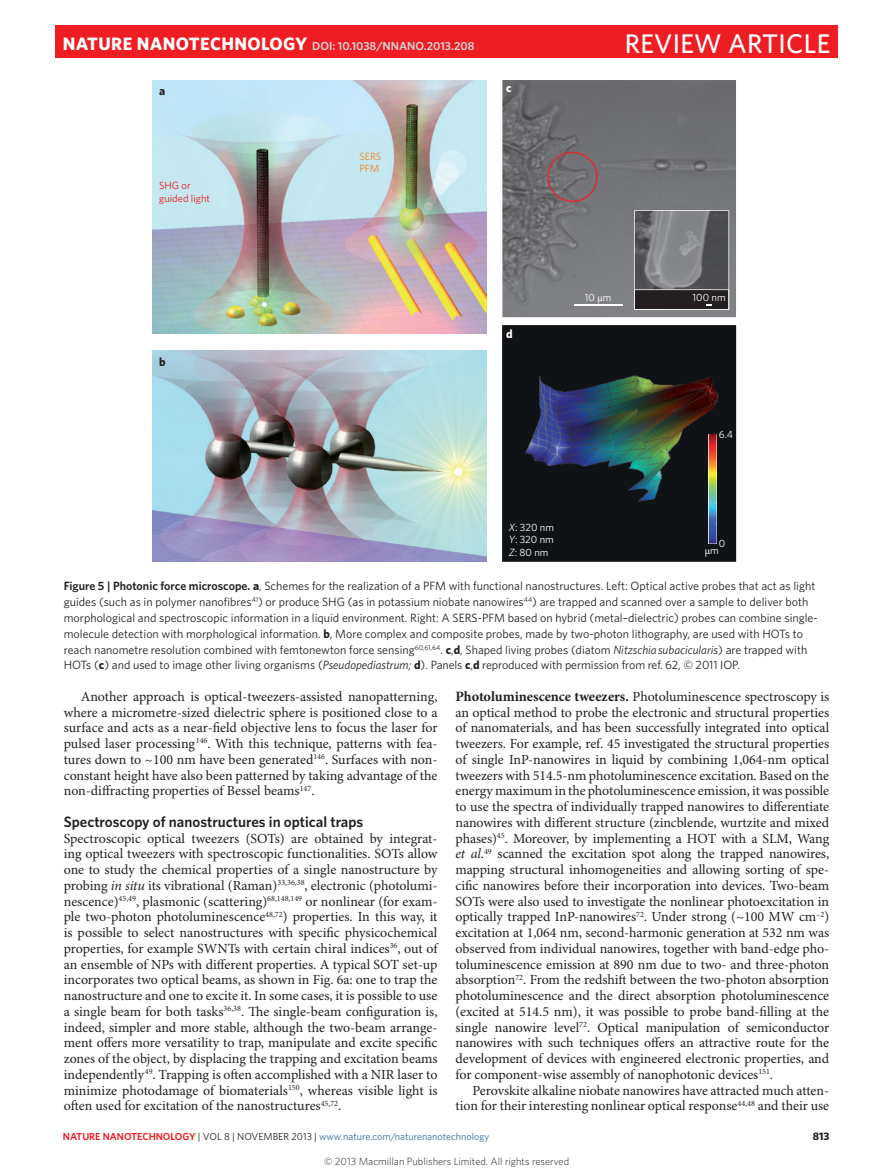
<style>
.page{position:relative;width:893px;height:1174px;background:#fff}
.page>*{position:absolute;margin:0;border:0;box-sizing:border-box;transform-origin:0 0}
.t1{font:500 27px "Whitney";letter-spacing:.01em;color:#fff}
.Head_1{font:600 15px "Whitney";color:#231f20}
.Body_first{font:13.95px/15.8px "Minion Pro";letter-spacing:-.005em;color:#231f20;text-align:justify}
.Body_text{font:13.95px/15.8px "Minion Pro";color:#231f20;text-align:justify}
.Figure_caption{font:12px/15.8px "Whitney";color:#231f20}
.t2{font:700 12px "Whitney";color:#fff}
.t3{font:700 12px "Whitney";color:#231f20}
.t4{font:600 11.7px "Whitney";color:#d1d2d4}
.t5{font:700 10.8px "Whitney";color:#231f20}
.t6{font:300 10.5px "Whitney";color:#231f20}
.t7{font:10.5px/12.6px "Whitney";color:#fff}
.t8{font:10.5px/12.6px "Whitney";color:#ee1d23}
.t9{font:10.5px/12.6px "Whitney";color:#f58320}
.t10{font:10.2px "Whitney";color:#316a9f}
.s1{font-weight:700;font-size:18px;color:#fff}
.s2{font-family:"Minion Pro"}
.s3{font-style:italic}
.s4{font-weight:600}
.s5{font-weight:700}
.s6{font-weight:700;font-size:14.25px}
.s7{font-weight:600;color:#ee1d23}
.s8{color:#231f20}
</style>
<div class="page">
<img style="left:502px;top:80px;width:234px;height:237px">
<svg style="left:634px;top:210px;width:95px;height:100px;background:#676769"></svg>
<svg style="left:547px;top:152px;width:51px;height:50px;background:#796b6e"></svg>
<hr style="left:574px;top:305px;width:48px;height:1px;background:#fff">
<img style="left:152px;top:80px;width:335px;height:254px">
<img style="left:152px;top:351px;width:335px;height:211px">
<img style="left:502px;top:325px;width:234px;height:237px">
<img style="left:709px;top:434px;width:7px;height:109px">
<div style="left:55px;top:25px;width:783px;height:33px;background:#ee1d23"></div>
<p class="t4" style="left:63px;top:38px;width:413px"><span class="s1">NATURE NANOTECHNOLOGY</span> DOI: 10.1038/NNANO.2013.208</p>
<h1 class="t1" style="left:625px;top:25px;width:207px">REVIEW ARTICLE</h1>
<p class="t3" style="left:159px;top:82px;width:8px">a</p>
<p class="t8" style="left:159px;top:179px;width:53px">SHG or guided light</p>
<p class="t3" style="left:159px;top:353px;width:8px">b</p>
<p class="t9" style="left:359px;top:149px;width:23px">SERS<br>PFM</p>
<p class="t2" style="left:506px;top:80px;width:7px">c</p>
<p class="t2" style="left:506px;top:326px;width:8px">d</p>
<p class="t7" style="left:585px;top:291px;width:28px">10 <span class="s2">µ</span>m</p>
<p class="t7" style="left:692px;top:291px;width:35px">100 nm</p>
<p class="t7" style="left:719px;top:428px;width:16px">6.4</p>
<p class="t7" style="left:509px;top:520px;width:47px;text-align:justify"><span class="s3">X</span>: 320 nm <span class="s3">Y</span>: 320 nm <span class="s3">Z</span>: 80 nm</p>
<p class="Figure_caption" style="left:64px;top:578px;width:756px"><span class="s4">Figure 5 | Photonic force microscope.</span> <span class="s5">a</span>, Schemes for the realization of a PFM with functional nanostructures. Left: Optical active probes that act as light guides (such as in polymer nanofibres<sup>41</sup>) or produce SHG (as in potassium niobate nanowires<sup>44</sup>) are trapped and scanned over a sample to deliver both morphological and spectroscopic information in a liquid environment. Right: A SERS-PFM based on hybrid (metal–dielectric) probes can combine single&shy;molecule detection with morphological information. <span class="s5">b</span>, More complex and composite probes, made by two-photon lithography, are used with HOTs to reach nanometre resolution combined with femtonewton force sensing<sup>60,61,64</sup>. <span class="s5">c</span>,<span class="s5">d</span>, Shaped living probes (diatom <span class="s3">Nitzschia subacicularis</span>) are trapped with HOTs (<span class="s5">c</span>) and used to image other living organisms (<span class="s3">Pseudopediastrum;</span> <span class="s5">d</span>). Panels <span class="s5">c</span>,<span class="s5">d</span> reproduced with permission from ref. 62, © 2011 IOP.</p>
<p class="t7" style="left:705px;top:539px;width:22px;line-height:7.8px;text-indent:14px">0 <span class="s2">µ</span>m</p>
<p class="Body_text" style="left:64px;top:689px;width:375px;text-indent:17px">Another approach is optical-tweezers-assisted nanopatterning, where a micrometre-sized dielectric sphere is positioned close to a surface and acts as a near-field objective lens to focus the laser for pulsed laser processing<sup>146</sup>. With this technique, patterns with fea&shy;tures down to ~100 nm have been generated<sup>146</sup>. Surfaces with non&shy;constant height have also been patterned by taking advantage of the non-diffracting properties of Bessel beams<sup>147</sup>.</p>
<p class="Head_1" style="left:64px;top:811px;width:301px">Spectroscopy of nanostructures in optical traps</p>
<p class="Body_first" style="left:64px;top:830px;width:375px">Spectroscopic optical tweezers (SOTs) are obtained by integrat&shy;ing optical tweezers with spectroscopic functionalities. SOTs allow one to study the chemical properties of a single nanostructure by probing <span class="s3">in situ</span> its vibrational (Raman)<sup>33,36,38</sup>, electronic (photolumi&shy;nescence)<sup>45,49</sup>, plasmonic (scattering)<sup>68,148,149</sup> or nonlinear (for exam&shy;ple two-photon photoluminescence<sup>48,72</sup>) properties. In this way, it is possible to select nanostructures with specific physicochemical properties, for example SWNTs with certain chiral indices<sup>36</sup>, out of an ensemble of NPs with different properties. A typical SOT set-up incorporates two optical beams, as shown in Fig. 6a: one to trap the nanostructure and one to excite it. In some cases, it is possible to use a single beam for both tasks<sup>36,38</sup>. The single-beam configuration is, indeed, simpler and more stable, although the two-beam arrange&shy;ment offers more versatility to trap, manipulate and excite specific zones of the object, by displacing the trapping and excitation beams independently<sup>49</sup>. Trapping is often accomplished with a NIR laser to minimize photodamage of biomaterials<sup>150</sup>, whereas visible light is often used for excitation of the nanostructures<sup>45,72</sup>.</p>
<p class="Body_first" style="left:455px;top:689px;width:375px"><span class="s6">Photoluminescence tweezers.</span> Photoluminescence spectroscopy is an optical method to probe the electronic and structural properties of nanomaterials, and has been successfully integrated into optical tweezers. For example, ref. 45 investigated the structural properties of single InP-nanowires in liquid by combining 1,064-nm optical tweezers with 514.5-nm photoluminescence excitation. Based on the energy maximum in the photoluminescence emission, it was possible to use the spectra of individually trapped nanowires to differentiate nanowires with different structure (zincblende, wurtzite and mixed phases)<sup>45</sup>. Moreover, by implementing a HOT with a SLM, Wang <span class="s3">et al</span>.<sup>49</sup> scanned the excitation spot along the trapped nanowires, mapping structural inhomogeneities and allowing sorting of spe&shy;cific nanowires before their incorporation into devices. Two-beam SOTs were also used to investigate the nonlinear photoexcitation in optically trapped InP-nanowires<sup>72</sup>. Under strong (~100 MW cm<sup>–2</sup>) excitation at 1,064 nm, second-harmonic generation at 532 nm was observed from individual nanowires, together with band-edge pho&shy;toluminescence emission at 890 nm due to two- and three-photon absorption<sup>72</sup>. From the redshift between the two-photon absorption photoluminescence and the direct absorption photoluminescence (excited at 514.5 nm), it was possible to probe band-filling at the single nanowire level<sup>72</sup>. Optical manipulation of semiconductor nanowires with such techniques offers an attractive route for the development of devices with engineered electronic properties, and for component-wise assembly of nanophotonic devices<sup>151</sup>.</p>
<p class="Body_text" style="left:455px;top:1082px;width:375px;text-align:right">Perovskite alkaline niobate nanowires have attracted much atten&shy;tion for their interesting nonlinear optical response<sup>44,48</sup> and their use</p>
<p class="t10" style="left:63px;top:1129px;width:428px"><span class="s7">NATURE NANOTECHNOLOGY</span> <span class="s8">| VOL 8 | NOVEMBER 2013 |</span> www.nature.com/naturenanotechnology</p>
<p class="t5" style="left:813px;top:1128px;width:18px">813</p>
<p class="t6" style="left:324px;top:1154px;width:247px">© 2013 Macmillan Publishers Limited. All rights reserved</p>
</div>
